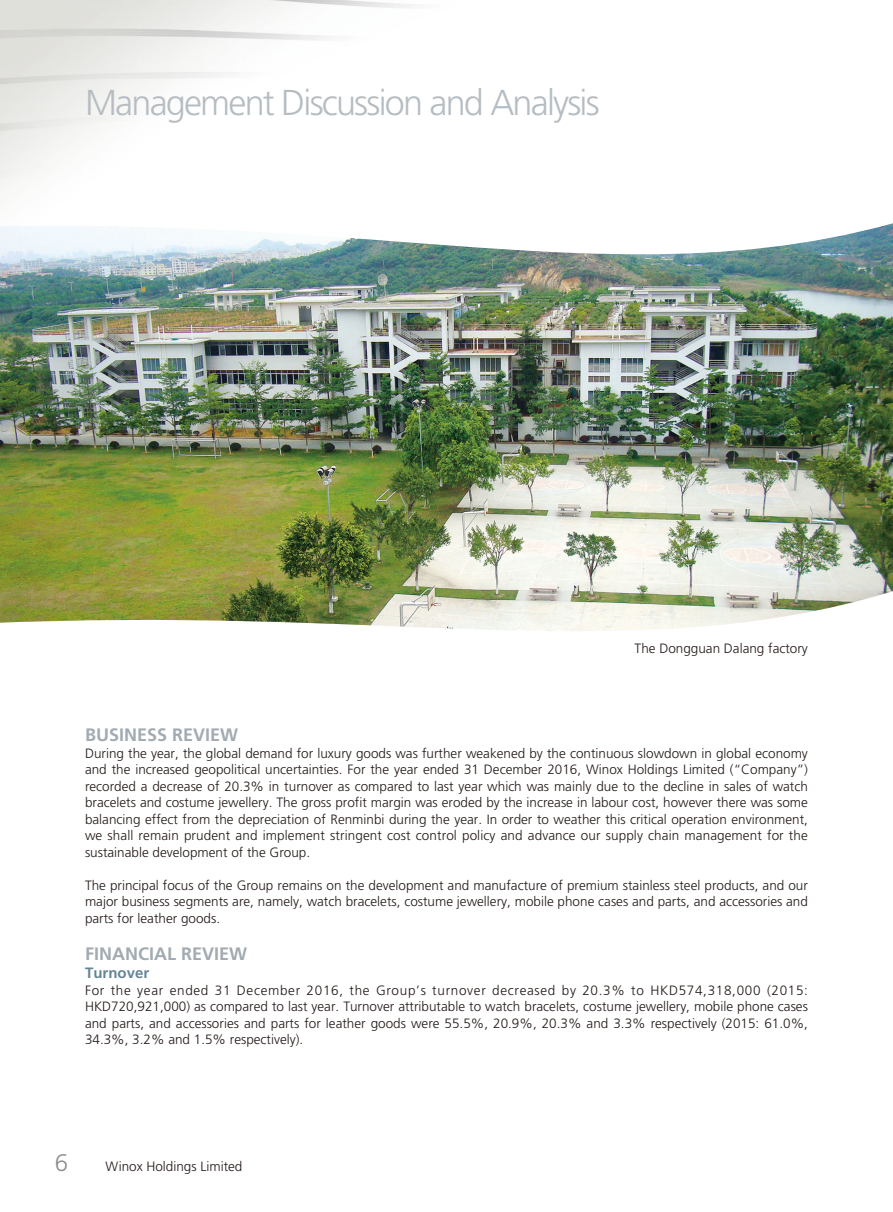
<style>
.page{position:relative;width:893px;height:1212px;background:#fff}
.page>*{position:absolute;margin:0;border:0;box-sizing:border-box;transform-origin:0 0}
.t1{font:300 36px "Frutiger LT Std";letter-spacing:-.05em;color:#b6bdc2}
.t2{font:300 24px "Frutiger LT Std";color:#8e8c8a}
.t3{font:700 18px "Frutiger LT Std";color:#a2abb1}
.t4{font:700 15px "Frutiger LT Std";color:#648596}
.t5{font:300 13.5px/16.5px "Frutiger LT Std";color:#231916;text-align:justify}
</style>
<div class="page">
<img style="left:0;top:223px;width:893px;height:408px">
<h1 class="t1" style="left:85px;top:85px;width:516px">Management Discussion and Analysis</h1>
<p class="t5" style="left:635px;top:640px;width:175px">The Dongguan Dalang factory</p>
<h3 class="t3" style="left:85px;top:726px;width:155px">BUSINESS REVIEW</h3>
<p class="t5" style="left:85px;top:745px;width:724px">During the year, the global demand for luxury goods was further weakened by the continuous slowdown in global economy and the increased geopolitical uncertainties. For the year ended 31 December 2016, Winox Holdings Limited (“Company”) recorded a decrease of 20.3% in turnover as compared to last year which was mainly due to the decline in sales of watch bracelets and costume jewellery. The gross profit margin was eroded by the increase in labour cost, however there was some balancing effect from the depreciation of Renminbi during the year. In order to weather this critical operation environment, we shall remain prudent and implement stringent cost control policy and advance our supply chain management for the sustainable development of the Group.</p>
<p class="t5" style="left:85px;top:877px;width:724px">The principal focus of the Group remains on the development and manufacture of premium stainless steel products, and our major business segments are, namely, watch bracelets, costume jewellery, mobile phone cases and parts, and accessories and parts for leather goods.</p>
<h3 class="t3" style="left:85px;top:945px;width:164px">FINANCIAL REVIEW</h3>
<p class="t4" style="left:85px;top:965px;width:66px">Turnover</p>
<p class="t5" style="left:85px;top:982px;width:724px">For the year ended 31 December 2016, the Group’s turnover decreased by 20.3% to HKD574,318,000 (2015:<br>HKD720,921,000) as compared to last year. Turnover attributable to watch bracelets, costume jewellery, mobile phone cases and parts, and accessories and parts for leather goods were 55.5%, 20.9%, 20.3% and 3.3% respectively (2015: 61.0%, 34.3%, 3.2% and 1.5% respectively).</p>
<h2 class="t2" style="left:55px;top:1151px;width:15px">6</h2>
<p class="t5" style="left:106px;top:1159px;width:138px">Winox Holdings Limited</p>
</div>
